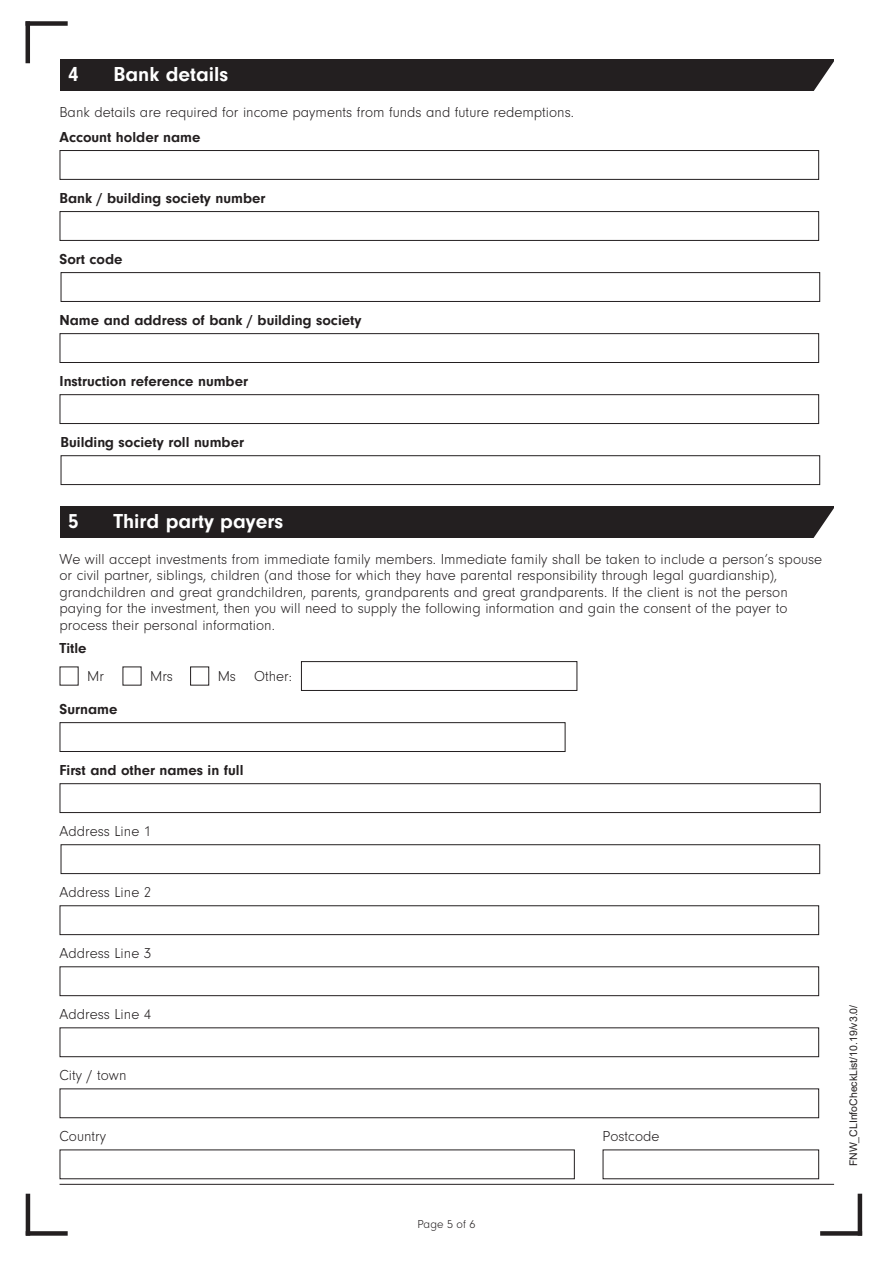
<style>
.page{position:relative;width:893px;height:1263px;background:#fff}
.page>*{position:absolute;margin:0;border:0;box-sizing:border-box;transform-origin:0 0}
.t1{font:700 21px "Neuzeit Gro";color:#fff}
.t2{font:300 15px/16.5px "Neuzeit Gro";color:#231f20}
.t3{font:700 15px "Neuzeit Gro";color:#231f20}
.t4{font:300 12px "Neuzeit Gro";color:#231f20}
.t5{font:10.5px "Arial";color:#231f20}
</style>
<div class="page">
<div style="left:26px;top:21px;width:42px;height:5px;background:#231f20"></div>
<hr style="left:26px;top:21px;width:4px;height:42px;background:#231f20">
<div style="left:820px;top:1231px;width:42px;height:5px;background:#231f20"></div>
<hr style="left:858px;top:1194px;width:4px;height:41px;background:#231f20">
<hr style="left:26px;top:1194px;width:4px;height:42px;background:#231f20">
<div style="left:26px;top:1231px;width:42px;height:5px;background:#231f20"></div>
<hr style="left:60px;top:1184px;width:774px;height:1px;background:#231f20">
<div style="left:60px;top:60px;width:773px;height:31px;background:#231f20"></div>
<svg style="left:814px;top:60px;width:20px;height:31px"></svg>
<div style="left:60px;top:150px;width:759px;height:30px;border:1px solid #231f20"></div>
<div style="left:60px;top:211px;width:759px;height:30px;border:1px solid #231f20"></div>
<div style="left:61px;top:272px;width:759px;height:30px;border:1px solid #231f20"></div>
<div style="left:60px;top:333px;width:759px;height:30px;border:1px solid #231f20"></div>
<div style="left:60px;top:394px;width:759px;height:30px;border:1px solid #231f20"></div>
<div style="left:61px;top:455px;width:759px;height:30px;border:1px solid #231f20"></div>
<div style="left:60px;top:506px;width:773px;height:32px;background:#231f20"></div>
<svg style="left:813px;top:506px;width:21px;height:32px"></svg>
<div style="left:61px;top:844px;width:759px;height:30px;border:1px solid #231f20"></div>
<div style="left:60px;top:905px;width:759px;height:30px;border:1px solid #231f20"></div>
<div style="left:60px;top:966px;width:759px;height:30px;border:1px solid #231f20"></div>
<div style="left:60px;top:1027px;width:759px;height:30px;border:1px solid #231f20"></div>
<div style="left:60px;top:1088px;width:759px;height:30px;border:1px solid #231f20"></div>
<div style="left:190px;top:666px;width:19px;height:20px;border:1px solid #231f20"></div>
<div style="left:301px;top:661px;width:276px;height:30px;border:1px solid #231f20"></div>
<div style="left:60px;top:722px;width:506px;height:30px;border:1px solid #231f20"></div>
<div style="left:60px;top:783px;width:761px;height:30px;border:1px solid #231f20"></div>
<p class="t1" style="left:68px;top:62px;width:12px">4</p>
<p class="t1" style="left:114px;top:62px;width:116px">Bank details</p>
<p class="t2" style="left:60px;top:104px;width:516px">Bank details are required for income payments from funds and future redemptions.</p>
<p class="t3" style="left:60px;top:128px;width:142px">Account holder name</p>
<p class="t3" style="left:60px;top:189px;width:207px">Bank / building society number</p>
<p class="t3" style="left:60px;top:250px;width:65px">Sort code</p>
<p class="t3" style="left:60px;top:311px;width:303px">Name and address of bank / building society</p>
<p class="t3" style="left:60px;top:372px;width:190px">Instruction reference number</p>
<p class="t3" style="left:61px;top:433px;width:185px">Building society roll number</p>
<p class="t1" style="left:68px;top:509px;width:12px">5</p>
<p class="t1" style="left:114px;top:509px;width:171px">Third party payers</p>
<p class="t2" style="left:60px;top:551px;width:764px">We will accept investments from immediate family members. Immediate family shall be taken to include a person’s spouse or civil partner, siblings, children (and those for which they have parental responsibility through legal guardianship), grandchildren and great grandchildren, parents, grandparents and great grandparents. If the client is not the person paying for the investment, then you will need to supply the following information and gain the consent of the payer to process their personal information.</p>
<p class="t3" style="left:60px;top:639px;width:29px">Title</p>
<p class="t2" style="left:87px;top:668px;width:18px">Mr</p>
<p class="t2" style="left:150px;top:668px;width:25px">Mrs</p>
<p class="t2" style="left:218px;top:668px;width:20px">Ms</p>
<p class="t2" style="left:254px;top:668px;width:39px">Other:</p>
<p class="t3" style="left:60px;top:700px;width:59px">Surname</p>
<p class="t3" style="left:60px;top:761px;width:185px">First and other names in full</p>
<p class="t2" style="left:60px;top:823px;width:93px">Address Line 1</p>
<p class="t2" style="left:60px;top:884px;width:93px">Address Line 2</p>
<p class="t2" style="left:60px;top:945px;width:93px">Address Line 3</p>
<p class="t2" style="left:60px;top:1006px;width:93px">Address Line 4</p>
<p class="t2" style="left:60px;top:1067px;width:68px">City / town</p>
<p class="t2" style="left:60px;top:1128px;width:48px">Country</p>
<p class="t2" style="left:603px;top:1128px;width:58px">Postcode</p>
<p class="t4" style="left:417px;top:1218px;width:60px">Page 5 of 6</p>
<p class="t5" style="left:846px;top:1166px;width:163px;rotate:-90deg">FNW_CLInfoCheckList/10.19/v3.0/</p>
</div>
